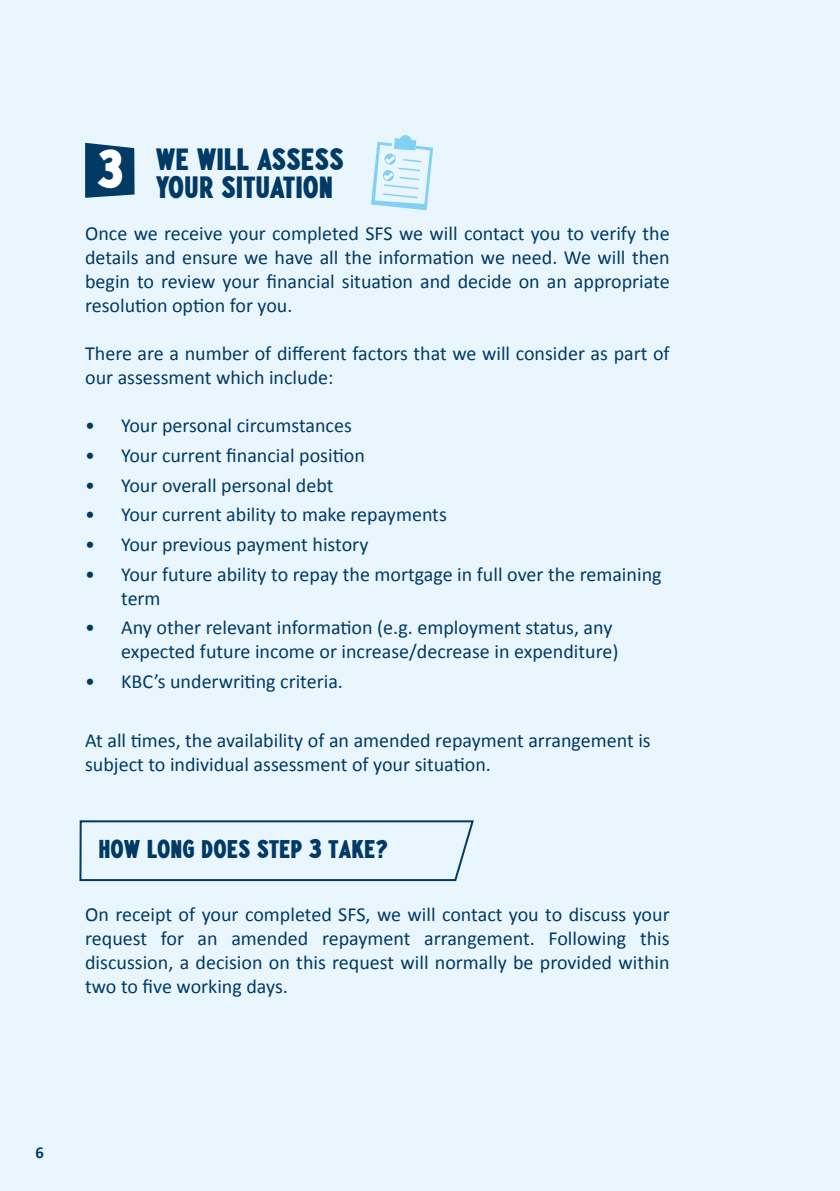
<style>
.page{position:relative;width:840px;height:1191px;background:#fff}
.page>*{position:absolute;margin:0;border:0;box-sizing:border-box;transform-origin:0 0}
.t1{font:40.6px "Paint Store JNL";color:#fff}
.t2{font:24px/28px "Paint Store JNL";color:#003a65}
.t3{font:20px/24px "Calibri";color:#003a65}
.t4{font:20px "Paint Store JNL";color:#003a65}
.t5{font:700 16.6px "Calibri";color:#003a65}
</style>
<div class="page">
<div style="left:0;top:0;width:839px;height:1191px;background:#eaf6fe"></div>
<svg style="left:371px;top:135px;width:62px;height:75px"></svg>
<svg style="left:85px;top:143px;width:49px;height:55px;background:#124971"></svg>
<svg style="left:79px;top:820px;width:395px;height:62px"></svg>
<h1 class="t1" style="left:96px;top:149px;width:29px">3</h1>
<p class="t2" style="left:156px;top:147px;width:189px">WE WILL ASSESS<br>YOUR SITUATION</p>
<p class="t3" style="left:85px;top:221px;width:585px;text-align:justify">Once we receive your completed SFS we will contact you to verify the details and ensure we have all the information we need. We will then begin to review your financial situation and decide on an appropriate resolution option for you.</p>
<p class="t3" style="left:85px;top:341px;width:585px">There are a number of different factors that we will consider as part of our assessment which include:</p>
<p class="t3" style="left:85px;top:413px;width:268px">• Your personal circumstances</p>
<p class="t3" style="left:85px;top:442px;width:281px">• Your current financial position</p>
<p class="t3" style="left:85px;top:472px;width:250px">• Your overall personal debt</p>
<p class="t3" style="left:85px;top:502px;width:363px">• Your current ability to make repayments</p>
<p class="t3" style="left:85px;top:531px;width:285px">• Your previous payment history</p>
<p class="t3" style="left:121px;top:561px;width:541px;text-indent:-36px">• Your future ability to repay the mortgage in full over the remaining term</p>
<p class="t3" style="left:121px;top:615px;width:498px;text-indent:-36px">• Any other relevant information (e.g. employment status, any expected future income or increase/decrease in expenditure)</p>
<p class="t3" style="left:85px;top:668px;width:259px">• KBC’s underwriting criteria.</p>
<p class="t3" style="left:85px;top:728px;width:566px">At all times, the availability of an amended repayment arrangement is subject to individual assessment of your situation.</p>
<p class="t4" style="left:98px;top:838px;width:291px">HOW LONG DOES STEP 3 TAKE?</p>
<p class="t3" style="left:85px;top:901px;width:585px;text-align:justify">On receipt of your completed SFS, we will contact you to discuss your request for an amended repayment arrangement. Following this discussion, a decision on this request will normally be provided within two to five working days.</p>
<p class="t5" style="left:35px;top:1142px;width:10px">6</p>
</div>
